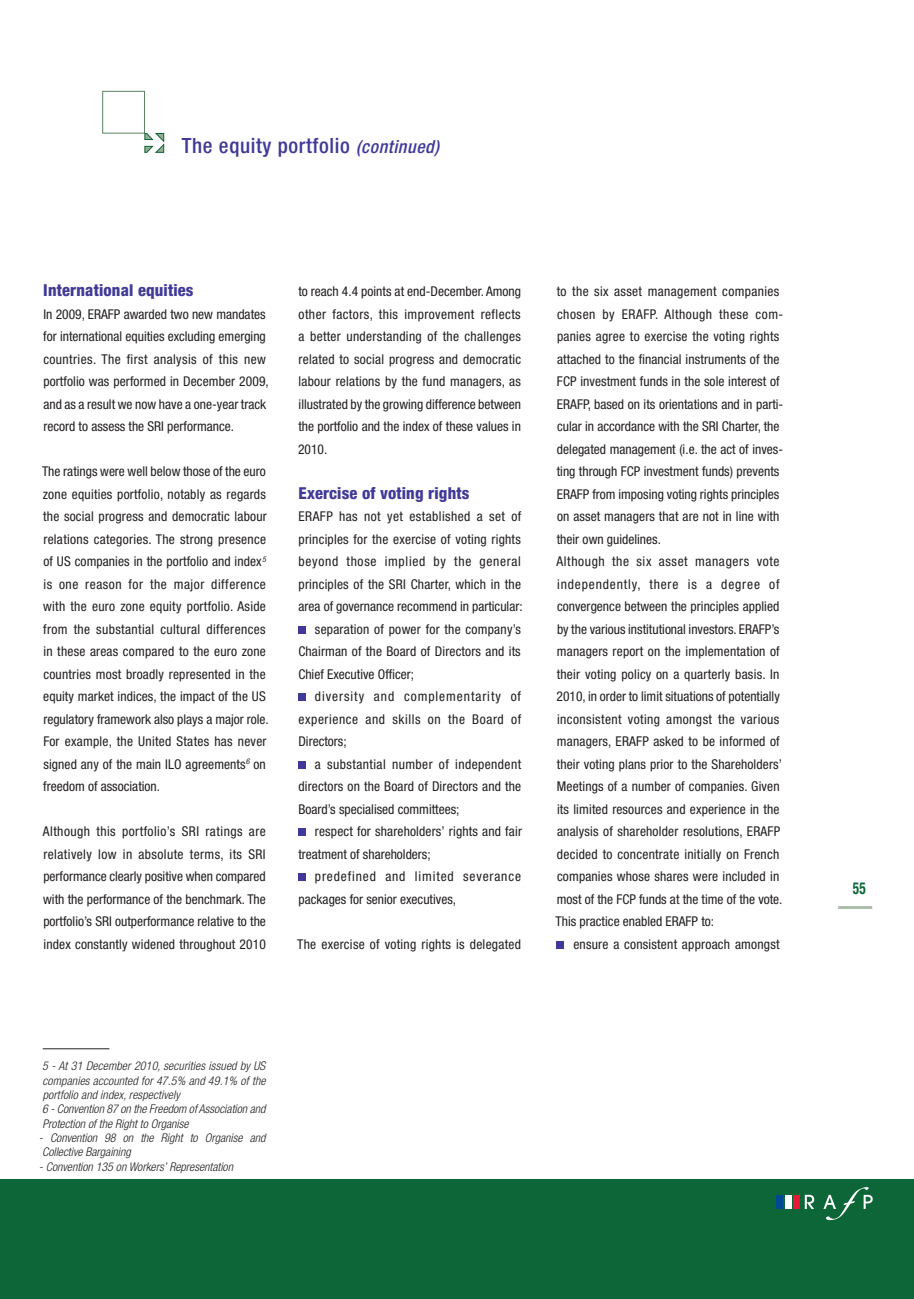
<style>
.page{position:relative;width:914px;height:1299px;background:#fff}
.page>*{position:absolute;margin:0;border:0;box-sizing:border-box;transform-origin:0 0}
._2-TITRE{font:500 condensed 21px "Helvetica Neue LT";letter-spacing:.03em;color:#403997}
._1-INTER{font:800 condensed 16.5px "Helvetica Neue LT";letter-spacing:.01em;color:#403997}
.t1{font:700 condensed 16.5px "Helvetica Neue LT";color:#0c6637;scale:.8 1}
._0-TXT{font:condensed 13.5px/22.5px "Helvetica Neue LT";letter-spacing:.01em;color:#231f20}
._0-TXT-2{font:condensed 13.5px/22.5px "Helvetica Neue LT";letter-spacing:.065em;color:#231f20}
._9-note{font:italic 300 condensed 12px/14.2px "Helvetica Neue LT";color:#231f20}
.s1{font-style:italic;font-size:18px}
</style>
<div class="page">
<div style="left:0;top:1179px;width:914px;height:120px;background:#0c6637"></div>
<hr style="left:838px;top:906px;width:34px;height:3px;background:#aebeac">
<div style="left:793px;top:1195px;width:6px;height:14px;background:#e51836"></div>
<div style="left:785px;top:1195px;width:6px;height:14px;background:#fff"></div>
<div style="left:776px;top:1195px;width:7px;height:14px;background:#014990"></div>
<svg style="left:804px;top:1195px;width:10px;height:14px"></svg>
<svg style="left:823px;top:1187px;width:49px;height:33px"></svg>
<div style="left:102px;top:91px;width:43px;height:42px;border:1px solid #59845f"></div>
<svg style="left:144px;top:133px;width:20px;height:20px"></svg>
<div style="left:298px;top:625px;width:8px;height:8px;background:#403997"></div>
<div style="left:298px;top:693px;width:8px;height:8px;background:#403997"></div>
<div style="left:298px;top:760px;width:8px;height:8px;background:#403997"></div>
<div style="left:298px;top:828px;width:8px;height:8px;background:#403997"></div>
<div style="left:298px;top:873px;width:8px;height:8px;background:#403997"></div>
<div style="left:556px;top:940px;width:8px;height:8px;background:#403997"></div>
<hr style="left:43px;top:1048px;width:66px;height:1px;background:#231f20">
<p class="_2-TITRE" style="left:182px;top:133px;width:259px">The equity portfolio <span class="s1">(continued)</span></p>
<p class="_1-INTER" style="left:43px;top:280px;width:152px">International equities</p>
<p class="_0-TXT" style="left:43px;top:302px;width:227px">In 2009, ERAFP awarded two new mandates for international equities excluding emerging countries. The first analysis of this new portfolio was performed in December 2009, and as a result we now have a one-year track record to assess the SRI performance.</p>
<p class="_0-TXT" style="left:42px;top:460px;width:228px">The ratings were well below those of the euro zone equities portfolio, notably as regards the social progress and democratic labour relations categories. The strong presence of US companies in the portfolio and index<sup>5 </sup>is one reason for the major difference with the euro zone equity portfolio. Aside from the substantial cultural differences in these areas compared to the euro zone countries most broadly represented in the equity market indices, the impact of the US regulatory framework also plays a major role.<br>For example, the United States has never signed any of the main ILO agreements<sup>6</sup> on freedom of association.</p>
<p class="_0-TXT" style="left:43px;top:820px;width:224px;text-align:justify">Although this portfolio’s SRI ratings are relatively low in absolute terms, its SRI performance clearly positive when compared with the performance of the benchmark. The portfolio’s SRI outperformance relative to the index constantly widened throughout 2010</p>
<p class="_0-TXT" style="left:298px;top:280px;width:224px;text-align:justify">to reach 4.4 points at end-December. Among other factors, this improvement reflects a better understanding of the challenges related to social progress and democratic labour relations by the fund managers, as illustrated by the growing difference between the portfolio and the index of these values in 2010.</p>
<p class="_1-INTER" style="left:298px;top:482px;width:172px">Exercise of voting rights</p>
<p class="_0-TXT" style="left:298px;top:505px;width:225px">ERAFP has not yet established a set of principles for the exercise of voting rights beyond those implied by the general principles of the SRI Charter, which in the area of governance recommend in particular:</p>
<p class="_0-TXT" style="left:298px;top:617px;width:224px;text-align:justify;text-indent:17px">separation of power for the company’s Chairman of the Board of Directors and its Chief Executive Officer;</p>
<p class="_0-TXT" style="left:298px;top:685px;width:224px;text-align:justify;text-indent:17px">diversity and complementarity of experience and skills on the Board of Directors;</p>
<p class="_0-TXT" style="left:298px;top:752px;width:224px;text-align:justify;text-indent:16px">a substantial number of independent directors on the Board of Directors and the Board’s specialised committees;</p>
<p class="_0-TXT" style="left:298px;top:820px;width:225px;text-indent:17px">respect for shareholders’ rights and fair treatment of shareholders;</p>
<p class="_0-TXT-2" style="left:298px;top:865px;width:224px;text-indent:16px">predefined and limited severance packages for senior executives,</p>
<p class="_0-TXT" style="left:297px;top:932px;width:225px">The exercise of voting rights is delegated</p>
<p class="_0-TXT" style="left:557px;top:280px;width:228px">to the six asset management companies chosen by ERAFP. Although these com&shy;panies agree to exercise the voting rights attached to the financial instruments of the FCP investment funds in the sole interest of ERAFP, based on its orientations and in parti&shy;cular in accordance with the SRI Charter, the delegated management (i.e. the act of inves&shy;ting through FCP investment funds) prevents ERAFP from imposing voting rights principles on asset managers that are not in line with their own guidelines.</p>
<p class="_0-TXT" style="left:555px;top:550px;width:228px">Although the six asset managers vote independently, there is a degree of convergence between the principles applied by the various institutional investors. ERAFP’s managers report on the implementation of their voting policy on a quarterly basis. In 2010, in order to limit situations of potentially inconsistent voting amongst the various managers, ERAFP asked to be informed of their voting plans prior to the Shareholders’ Meetings of a number of companies. Given its limited resources and experience in the analysis of shareholder resolutions, ERAFP decided to concentrate initially on French companies whose shares were included in most of the FCP funds at the time of the vote.<br>This practice enabled ERAFP to:</p>
<p class="_0-TXT" style="left:573px;top:932px;width:208px">ensure a consistent approach amongst</p>
<p class="_9-note" style="left:42px;top:1059px;width:225px;text-align:justify">5 - At 31 December 2010, securities issued by US companies accounted for 47.5% and 49.1% of the portfolio and index, respectively</p>
<p class="_9-note" style="left:42px;top:1101px;width:225px">6 - Convention 87 on the Freedom of Association and<br>Protection of the Right to Organise</p>
<p class="_9-note" style="left:39px;top:1130px;width:228px">- Convention 98 on the Right to Organise and<br>Collective Bargaining</p>
<p class="_9-note" style="left:39px;top:1159px;width:196px">- Convention 135 on Workers’ Representation</p>
<p class="t1" style="left:853px;top:878px;width:18px">55</p>
</div>
